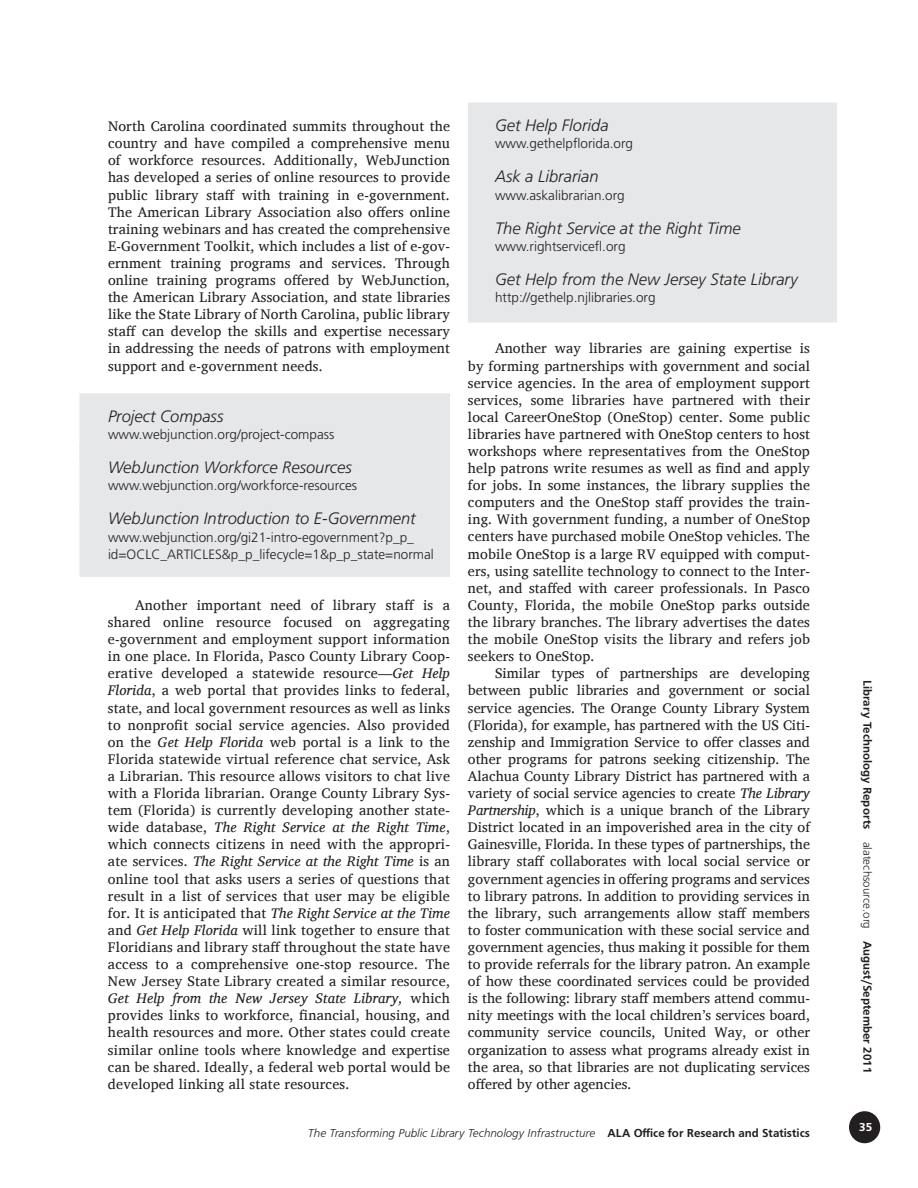
<style>
.page{position:relative;width:918px;height:1188px;background:#fff}
.page>*{position:absolute;margin:0;border:0;box-sizing:border-box;transform-origin:0 0}
.t1{font:italic 300 16.5px "Frutiger";color:#231f20}
.t2{font:14.25px/17.1px "Charis SIL";letter-spacing:.01em;color:#231f20;text-align:justify}
.t3{font:300 13.5px/17.1px "Frutiger";color:#231f20}
.t4{font:12px "Frugal Sans Light Italic DTC";color:#231f20}
.t5{font:12px "Frugal Sans Bold DTC";color:#231f20}
.t6{font:12px "Frugal Sans Bold DTC";color:#fff}
.s1{font-style:italic}
.s2{font-family:"Frugal Sans Bold DTC"}
.s3{font-family:"Frugal Sans Light DTC"}
</style>
<div class="page">
<div style="left:850px;top:1112px;width:29px;height:31px;background:#231f20;border-radius:50%"></div>
<div style="left:849px;top:1111px;width:31px;height:32px;border:2px solid #231f20;border-radius:50%"></div>
<div style="left:468px;top:103px;width:369px;height:66px;background:#e6e7e8"></div>
<div style="left:468px;top:154px;width:369px;height:66px;background:#e6e7e8"></div>
<div style="left:468px;top:205px;width:369px;height:66px;background:#e6e7e8"></div>
<div style="left:468px;top:256px;width:369px;height:66px;background:#e6e7e8"></div>
<div style="left:80px;top:393px;width:370px;height:66px;background:#e6e7e8"></div>
<div style="left:80px;top:445px;width:370px;height:66px;background:#e6e7e8"></div>
<div style="left:80px;top:506px;width:370px;height:71px;background:#e6e7e8"></div>
<p class="t2" style="left:108px;top:118px;width:344px">North Carolina coordinated summits throughout the country and have compiled a comprehensive menu of workforce resources. Additionally, WebJunction has developed a series of online resources to provide public library staff with training in e-government.<br>The American Library Association also offers online training webinars and has created the comprehensive E-Government Toolkit, which includes a list of e-gov&shy;ernment training programs and services. Through online training programs offered by WebJunction, the American Library Association, and state libraries like the State Library of North Carolina, public library staff can develop the skills and expertise necessary in addressing the needs of patrons with employment support and e-government needs.</p>
<p class="t1" style="left:108px;top:407px;width:117px">Project Compass</p>
<p class="t3" style="left:108px;top:426px;width:228px">www.webjunction.org/project-compass</p>
<p class="t1" style="left:108px;top:458px;width:245px">WebJunction Workforce Resources</p>
<p class="t3" style="left:108px;top:477px;width:251px">www.webjunction.org/workforce-resources</p>
<p class="t1" style="left:108px;top:509px;width:309px">WebJunction Introduction to E-Government</p>
<p class="t3" style="left:108px;top:528px;width:327px">www.webjunction.org/gi21-intro-egovernment?p_p_ id=OCLC_ARTICLES&amp;p_p_lifecycle=1&amp;p_p_state=normal</p>
<p class="t2" style="left:108px;top:596px;width:344px;text-indent:27px">Another important need of library staff is a shared online resource focused on aggregating e-government and employment support information in one place. In Florida, Pasco County Library Coop&shy;erative developed a statewide resource—<span class="s1">Get Help Florida</span>, a web portal that provides links to federal, state, and local government resources as well as links to nonprofit social service agencies. Also provided on the <span class="s1">Get Help Florida</span> web portal is a link to the Florida statewide virtual reference chat service, Ask a Librarian. This resource allows visitors to chat live with a Florida librarian. Orange County Library Sys&shy;tem (Florida) is currently developing another state&shy;wide database, <span class="s1">The Right Service at the Right Time</span>, which connects citizens in need with the appropri&shy;ate services. <span class="s1">The Right Service at the Right Time</span> is an online tool that asks users a series of questions that result in a list of services that user may be eligible for. It is anticipated that <span class="s1">The Right Service at the Time </span>and <span class="s1">Get Help Florida</span> will link together to ensure that Floridians and library staff throughout the state have access to a comprehensive one-stop resource. The New Jersey State Library created a similar resource, <span class="s1">Get Help from the New Jersey State Library,</span> which provides links to workforce, financial, housing, and health resources and more. Other states could create similar online tools where knowledge and expertise can be shared. Ideally, a federal web portal would be developed linking all state resources.</p>
<p class="t1" style="left:495px;top:116px;width:115px">Get Help Florida</p>
<p class="t3" style="left:495px;top:135px;width:140px">www.gethelpflorida.org</p>
<p class="t1" style="left:495px;top:167px;width:105px">Ask a Librarian</p>
<p class="t3" style="left:495px;top:186px;width:131px">www.askalibrarian.org</p>
<p class="t1" style="left:495px;top:219px;width:247px">The Right Service at the Right Time</p>
<p class="t3" style="left:495px;top:238px;width:132px">www.rightservicefl.org</p>
<p class="t1" style="left:495px;top:270px;width:304px">Get Help from the New Jersey State Library</p>
<p class="t3" style="left:495px;top:289px;width:162px">http://gethelp.njlibraries.org</p>
<p class="t2" style="left:468px;top:340px;width:344px;text-indent:27px">Another way libraries are gaining expertise is by forming partnerships with government and social service agencies. In the area of employment support services, some libraries have partnered with their local CareerOneStop (OneStop) center. Some public libraries have partnered with OneStop centers to host workshops where representatives from the OneStop help patrons write resumes as well as find and apply for jobs. In some instances, the library supplies the computers and the OneStop staff provides the train&shy;ing. With government funding, a number of OneStop centers have purchased mobile OneStop vehicles. The mobile OneStop is a large RV equipped with comput&shy;ers, using satellite technology to connect to the Inter&shy;net, and staffed with career professionals. In Pasco County, Florida, the mobile OneStop parks outside the library branches. The library advertises the dates the mobile OneStop visits the library and refers job seekers to OneStop.</p>
<p class="t2" style="left:468px;top:665px;width:344px;text-indent:27px">Similar types of partnerships are developing between public libraries and government or social service agencies. The Orange County Library System (Florida), for example, has partnered with the US Citi&shy;zenship and Immigration Service to offer classes and other programs for patrons seeking citizenship. The Alachua County Library District has partnered with a variety of social service agencies to create <span class="s1">The Library Partnership</span>, which is a unique branch of the Library District located in an impoverished area in the city of Gainesville, Florida. In these types of partnerships, the library staff collaborates with local social service or government agencies in offering programs and services to library patrons. In addition to providing services in the library, such arrangements allow staff members to foster communication with these social service and government agencies, thus making it possible for them to provide referrals for the library patron. An example of how these coordinated services could be provided is the following: library staff members attend commu&shy;nity meetings with the local children’s services board, community service councils, United Way, or other organization to assess what programs already exist in the area, so that libraries are not duplicating services offered by other agencies.</p>
<p class="t4" style="left:308px;top:1126px;width:504px">The Transforming Public Library Technology Infrastructure <span class="s2">ALA Office for Research and Statistics</span></p>
<p class="t5" style="left:874px;top:680px;width:395px;rotate:90deg">Library Technology Reports <span class="s3">alatechsource.org</span> August/September 2011</p>
<p class="t6" style="left:859px;top:1120px;width:14px">35</p>
</div>
